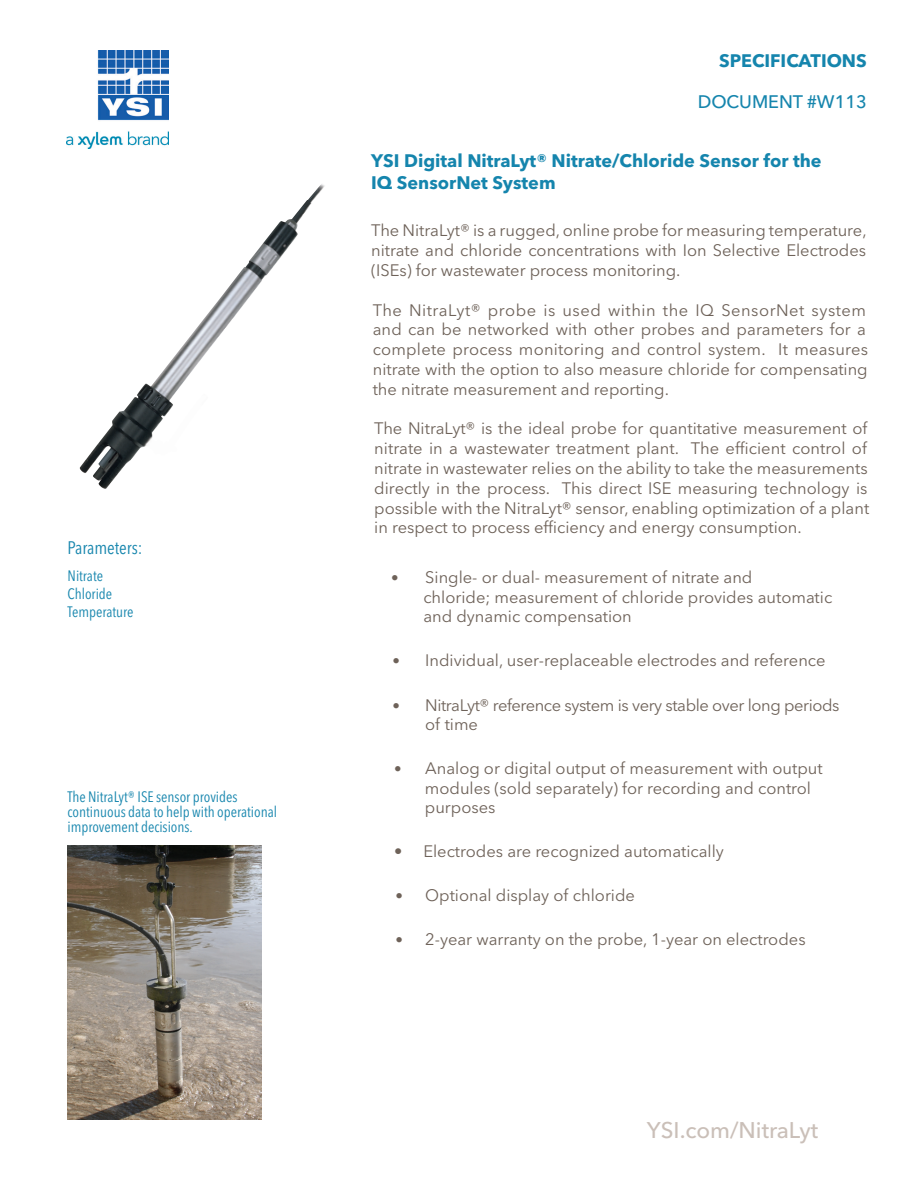
<style>
.page{position:relative;width:918px;height:1188px;background:#fff}
.page>*{position:absolute;margin:0;border:0;box-sizing:border-box;transform-origin:0 0}
.t1{font:500 22.5px "Avenir Next LT Pro";letter-spacing:-.005em;color:#cabfb8}
.t2{font:700 18px/21.6px "Avenir Next LT Pro";color:#1585ad}
.t3{font:500 18px "Avenir Next LT Pro";letter-spacing:-.005em;color:#1585ad}
.t4{font:condensed 18px "Avenir Next LT Pro";color:#1585ad}
.t5{font:16.5px/19.8px "Avenir Next LT Pro";color:#6e6259}
.t6{font:16.5px/19.5px "Avenir Next LT Pro";letter-spacing:-.025em;color:#6e6259}
.t7{font:condensed 15px/18px "Avenir Next LT Pro";color:#1585ad}
.s1{font-size:15px}
</style>
<div class="page">
<img style="left:79px;top:184px;width:246px;height:305px">
<img style="left:68px;top:846px;width:194px;height:273px">
<img style="left:66px;top:50px;width:102px;height:99px">
<p class="t4" style="left:68px;top:537px;width:76px">Parameters:</p>
<p class="t7" style="left:68px;top:567px;width:67px">Nitrate<br>Chloride<br>Temperature</p>
<p class="t7" style="left:68px;top:789px;width:211px;line-height:15px">The NitraLyt® ISE sensor provides continuous data to help with operational improvement decisions.</p>
<p class="t2" style="left:719px;top:50px;width:149px">SPECIFICATIONS</p>
<p class="t3" style="left:698px;top:91px;width:171px">DOCUMENT #W113</p>
<p class="t2" style="left:371px;top:150px;width:452px">YSI Digital NitraLyt® Nitrate/Chloride Sensor for the<br>IQ SensorNet System</p>
<p class="t5" style="left:371px;top:221px;width:497px;text-align:justify">The NitraLyt® is a rugged, online probe for measuring temperature, nitrate and chloride concentrations with Ion Selective Electrodes (ISEs) for wastewater process monitoring.</p>
<p class="t5" style="left:373px;top:300px;width:497px">The NitraLyt® probe is used within the IQ SensorNet system and can be networked with other probes and parameters for a complete process monitoring and control system. It measures nitrate with the option to also measure chloride for compensating the nitrate measurement and reporting.</p>
<p class="t5" style="left:374px;top:419px;width:496px">The NitraLyt® is the ideal probe for quantitative measurement of nitrate in a wastewater treatment plant. The efficient control of nitrate in wastewater relies on the ability to take the measurements directly in the process. This direct ISE measuring technology is possible with the NitraLyt® sensor, enabling optimization of a plant in respect to process efficiency and energy consumption.</p>
<p class="t5" style="left:423px;top:567px;width:410px;text-indent:-32px"><span class="s1">•</span> Single- or dual- measurement of nitrate and<br>chloride; measurement of chloride provides automatic and dynamic compensation</p>
<p class="t5" style="left:393px;top:651px;width:435px"><span class="s1">•</span> Individual, user-replaceable electrodes and reference</p>
<p class="t6" style="left:425px;top:695px;width:416px;text-indent:-33px"><span class="s1">•</span> NitraLyt® reference system is very stable over long periods of time</p>
<p class="t5" style="left:425px;top:759px;width:399px;text-indent:-31px"><span class="s1">•</span> Analog or digital output of measurement with output modules (sold separately) for recording and control purposes</p>
<p class="t5" style="left:394px;top:842px;width:331px">• Electrodes are recognized automatically</p>
<p class="t5" style="left:396px;top:886px;width:241px"><span class="s1">•</span> Optional display of chloride</p>
<p class="t5" style="left:396px;top:930px;width:412px"><span class="s1">•</span> 2-year warranty on the probe, 1-year on electrodes</p>
<h1 class="t1" style="left:647px;top:1116px;width:173px">YSI.com/NitraLyt</h1>
</div>
